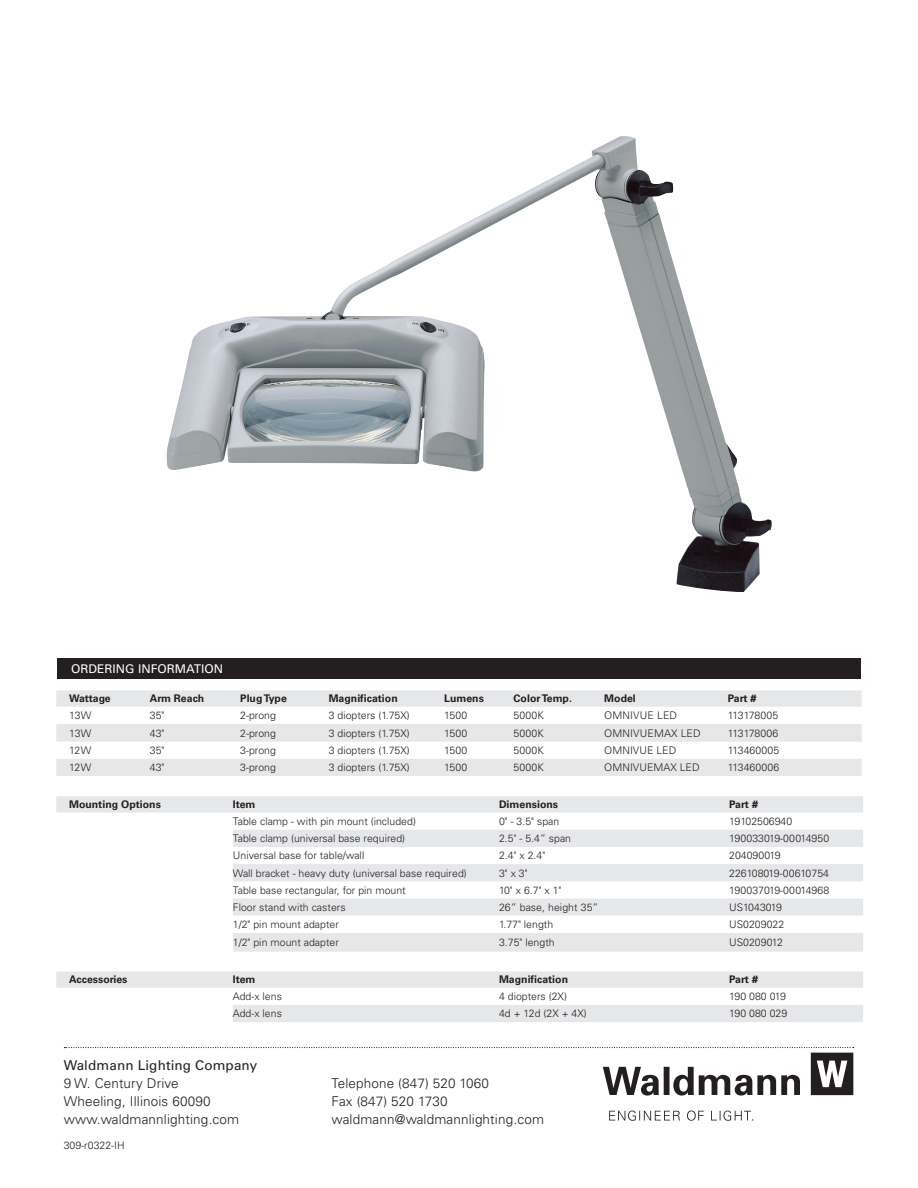
<style>
.page{position:relative;width:918px;height:1188px;background:#fff}
.page>*{position:absolute;margin:0;border:0;box-sizing:border-box;transform-origin:0 0}
.t1{font:300 13.5px/18px "Univers LT Std";letter-spacing:.01em;color:#231f20}
.t2{font:13.5px "Univers LT Std";letter-spacing:.01em;color:#231f20}
.t3{font:12px "Univers LT Std";color:#fff}
.t4{font:300 10.5px "Univers LT Std";color:#231f20}
.t5{font:700 10.5px "Univers LT Std";color:#231f20}
.t6{font:300 10.5px "Univers LT Std";letter-spacing:-.025em;color:#231f20}
</style>
<div class="page">
<svg style="left:609px;top:1111px;width:144px;height:10px"></svg>
<svg style="left:64px;top:1047px;width:790px;height:49px"></svg>
<div style="left:58px;top:658px;width:803px;height:20px;background:#231f20"></div>
<img style="left:167px;top:136px;width:525px;height:364px">
<svg style="left:56px;top:690px;width:806px;height:86px;fill:#e6e7e9"></svg>
<svg style="left:56px;top:796px;width:807px;height:156px"></svg>
<svg style="left:233px;top:916px;width:630px;height:17px"></svg>
<svg style="left:56px;top:972px;width:807px;height:50px"></svg>
<p class="t3" style="left:71px;top:661px;width:154px">ORDERING INFORMATION</p>
<p class="t5" style="left:69px;top:693px;width:43px">Wattage</p>
<p class="t5" style="left:150px;top:693px;width:56px">Arm Reach</p>
<p class="t5" style="left:240px;top:693px;width:48px">Plug Type</p>
<p class="t5" style="left:329px;top:693px;width:71px">Magnification</p>
<p class="t5" style="left:444px;top:693px;width:41px">Lumens</p>
<p class="t5" style="left:514px;top:693px;width:60px">Color Temp.</p>
<p class="t5" style="left:604px;top:693px;width:33px">Model</p>
<p class="t5" style="left:728px;top:693px;width:30px">Part #</p>
<p class="t4" style="left:69px;top:709px;width:24px">13W</p>
<p class="t4" style="left:150px;top:709px;width:16px">35"</p>
<p class="t4" style="left:240px;top:709px;width:37px">2-prong</p>
<p class="t4" style="left:329px;top:709px;width:83px">3 diopters (1.75X)</p>
<p class="t4" style="left:444px;top:709px;width:25px">1500</p>
<p class="t4" style="left:514px;top:709px;width:32px">5000K</p>
<p class="t4" style="left:604px;top:709px;width:74px">OMNIVUE LED</p>
<p class="t4" style="left:728px;top:709px;width:52px">113178005</p>
<p class="t4" style="left:69px;top:727px;width:24px">13W</p>
<p class="t4" style="left:150px;top:727px;width:16px">43"</p>
<p class="t4" style="left:240px;top:727px;width:37px">2-prong</p>
<p class="t4" style="left:329px;top:727px;width:83px">3 diopters (1.75X)</p>
<p class="t4" style="left:444px;top:727px;width:25px">1500</p>
<p class="t4" style="left:514px;top:727px;width:32px">5000K</p>
<p class="t4" style="left:604px;top:727px;width:98px">OMNIVUEMAX LED</p>
<p class="t4" style="left:728px;top:727px;width:52px">113178006</p>
<p class="t4" style="left:69px;top:744px;width:24px">12W</p>
<p class="t4" style="left:150px;top:744px;width:16px">35"</p>
<p class="t4" style="left:240px;top:744px;width:37px">3-prong</p>
<p class="t4" style="left:329px;top:744px;width:83px">3 diopters (1.75X)</p>
<p class="t4" style="left:444px;top:744px;width:25px">1500</p>
<p class="t4" style="left:514px;top:744px;width:32px">5000K</p>
<p class="t4" style="left:604px;top:744px;width:73px">OMNIVUE LED</p>
<p class="t4" style="left:728px;top:744px;width:53px">113460005</p>
<p class="t4" style="left:69px;top:761px;width:24px">12W</p>
<p class="t4" style="left:150px;top:761px;width:16px">43"</p>
<p class="t4" style="left:240px;top:761px;width:37px">3-prong</p>
<p class="t4" style="left:329px;top:761px;width:83px">3 diopters (1.75X)</p>
<p class="t4" style="left:444px;top:761px;width:25px">1500</p>
<p class="t4" style="left:514px;top:761px;width:32px">5000K</p>
<p class="t4" style="left:604px;top:761px;width:97px">OMNIVUEMAX LED</p>
<p class="t4" style="left:728px;top:761px;width:53px">113460006</p>
<p class="t5" style="left:69px;top:798px;width:93px">Mounting Options</p>
<p class="t5" style="left:233px;top:798px;width:24px">Item</p>
<p class="t5" style="left:499px;top:798px;width:61px">Dimensions</p>
<p class="t5" style="left:729px;top:798px;width:30px">Part #</p>
<p class="t4" style="left:233px;top:815px;width:185px">Table clamp - with pin mount (included)</p>
<p class="t4" style="left:499px;top:815px;width:62px">0" - 3.5" span</p>
<p class="t4" style="left:729px;top:815px;width:65px">19102506940</p>
<p class="t4" style="left:233px;top:832px;width:174px">Table clamp (universal base required)</p>
<p class="t4" style="left:499px;top:832px;width:74px">2.5" - 5.4” span</p>
<p class="t4" style="left:729px;top:832px;width:102px">190033019-00014950</p>
<p class="t4" style="left:233px;top:849px;width:133px">Universal base for table/wall</p>
<p class="t4" style="left:499px;top:849px;width:48px">2.4" x 2.4"</p>
<p class="t4" style="left:729px;top:849px;width:53px">204090019</p>
<p class="t4" style="left:233px;top:866px;width:235px">Wall bracket - heavy duty (universal base required)</p>
<p class="t4" style="left:499px;top:866px;width:30px">3" x 3"</p>
<p class="t4" style="left:729px;top:866px;width:101px">226108019-00610754</p>
<p class="t4" style="left:233px;top:884px;width:174px">Table base rectangular, for pin mount</p>
<p class="t4" style="left:499px;top:884px;width:64px">10" x 6.7" x 1"</p>
<p class="t4" style="left:729px;top:884px;width:102px">190037019-00014968</p>
<p class="t4" style="left:233px;top:901px;width:114px">Floor stand with casters</p>
<p class="t4" style="left:499px;top:901px;width:101px">26” base, height 35”</p>
<p class="t4" style="left:729px;top:901px;width:54px">US1043019</p>
<p class="t4" style="left:233px;top:918px;width:108px">1/2" pin mount adapter</p>
<p class="t4" style="left:499px;top:918px;width:56px">1.77" length</p>
<p class="t4" style="left:729px;top:918px;width:57px">US0209022</p>
<p class="t4" style="left:233px;top:936px;width:108px">1/2" pin mount adapter</p>
<p class="t4" style="left:499px;top:936px;width:57px">3.75" length</p>
<p class="t4" style="left:729px;top:936px;width:55px">US0209012</p>
<p class="t5" style="left:69px;top:974px;width:60px">Accessories</p>
<p class="t5" style="left:233px;top:974px;width:24px">Item</p>
<p class="t5" style="left:499px;top:974px;width:71px">Magnification</p>
<p class="t5" style="left:729px;top:974px;width:30px">Part #</p>
<p class="t4" style="left:233px;top:990px;width:51px">Add-x lens</p>
<p class="t4" style="left:499px;top:990px;width:69px">4 diopters (2X)</p>
<p class="t6" style="left:729px;top:990px;width:58px">190 080 019</p>
<p class="t4" style="left:233px;top:1007px;width:51px">Add-x lens</p>
<p class="t4" style="left:499px;top:1007px;width:89px">4d + 12d (2X + 4X)</p>
<p class="t4" style="left:729px;top:1007px;width:60px">190 080 029</p>
<p class="t2" style="left:64px;top:1057px;width:195px">Waldmann Lighting Company</p>
<p class="t1" style="left:64px;top:1074px;width:177px">9 W. Century Drive<br>Wheeling, Illinois 60090 www.waldmannlighting.com</p>
<p class="t1" style="left:332px;top:1074px;width:214px">Telephone (847) 520 1060<br>Fax (847) 520 1730 waldmann@waldmannlighting.com</p>
<p class="t4" style="left:64px;top:1139px;width:62px">309-r0322-IH</p>
</div>
